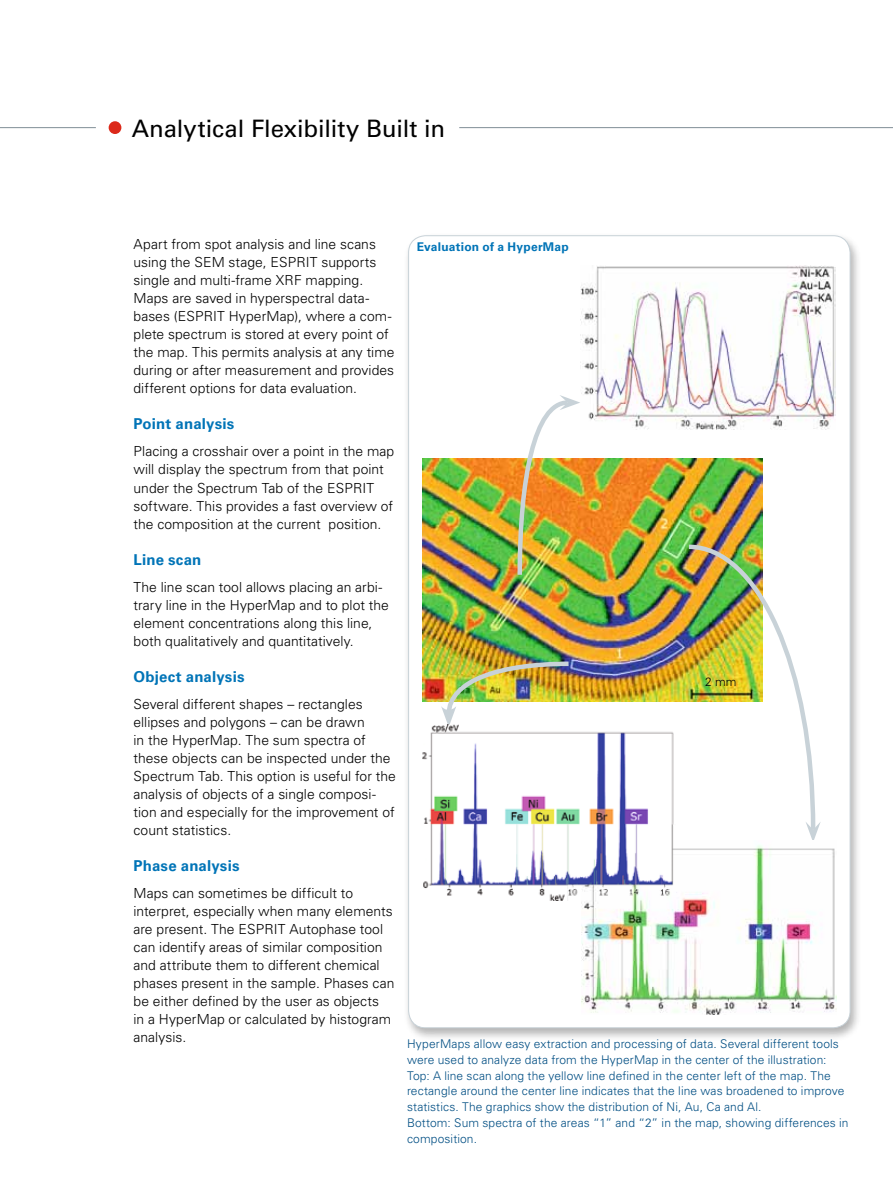
<style>
.page{position:relative;width:893px;height:1187px;background:#fff}
.page>*{position:absolute;margin:0;border:0;box-sizing:border-box;transform-origin:0 0}
.t1{font:24px "Univers LT Std";letter-spacing:-.005em;color:#000}
.t2{font:700 15px "Univers LT Std";letter-spacing:.01em;color:#0074b7}
.t3{font:300 13.8px/18px "Univers LT Std";color:#000}
.t4{font:300 12px/15.8px "Univers LT Std";letter-spacing:.01em;color:#004e83}
.t5{font:700 12px "Univers LT Std";letter-spacing:.02em;color:#0074b7}
.t6{font:300 12px "Univers LT Std";color:#000}
</style>
<div class="page">
<hr style="left:0;top:127px;width:96px;height:1px;background:#808e96">
<div style="left:109px;top:121px;width:12px;height:13px;background:#dc291a;border-radius:50%"></div>
<hr style="left:459px;top:127px;width:434px;height:1px;background:#808e96">
<div style="left:403px;top:232px;width:459px;height:809px;background:#000;opacity:.3"></div>
<div style="left:409px;top:236px;width:441px;height:791px;background:#fff;border-radius:17px"></div>
<img style="left:422px;top:458px;width:341px;height:244px">
<img style="left:580px;top:266px;width:256px;height:163px">
<img style="left:441px;top:659px;width:132px;height:65px">
<img style="left:684px;top:542px;width:137px;height:298px">
<img style="left:515px;top:395px;width:65px;height:184px">
<img style="left:581px;top:845px;width:256px;height:169px">
<img style="left:422px;top:724px;width:253px;height:176px">
<h1 class="t1" style="left:132px;top:114px;width:315px">Analytical Flexibility Built in</h1>
<p class="t3" style="left:134px;top:235px;width:262px">Apart from spot analysis and line scans using the SEM stage, ESPRIT supports single and multi-frame XRF mapping.<br>Maps are saved in hyperspectral data&shy;bases (ESPRIT HyperMap), where a com&shy;plete spectrum is stored at every point of the map. This permits analysis at any time during or after measurement and provides different options for data evaluation.</p>
<p class="t2" style="left:134px;top:415px;width:102px">Point analysis</p>
<p class="t3" style="left:134px;top:442px;width:262px">Placing a crosshair over a point in the map will display the spectrum from that point under the Spectrum Tab of the ESPRIT software. This provides a fast overview of the composition at the current position.</p>
<p class="t2" style="left:134px;top:550px;width:69px">Line scan</p>
<p class="t3" style="left:134px;top:577px;width:257px">The line scan tool allows placing an arbi&shy;trary line in the HyperMap and to plot the element concentrations along this line, both qualitatively and quantitatively.</p>
<p class="t2" style="left:134px;top:667px;width:113px">Object analysis</p>
<p class="t3" style="left:134px;top:694px;width:264px">Several different shapes – rectangles ellipses and polygons – can be drawn<br>in the HyperMap. The sum spectra of these objects can be inspected under the Spectrum Tab. This option is useful for the analysis of objects of a single composi&shy;tion and especially for the improvement of count statistics.</p>
<p class="t2" style="left:134px;top:856px;width:108px">Phase analysis</p>
<p class="t3" style="left:134px;top:883px;width:262px">Maps can sometimes be difficult to interpret, especially when many elements are present. The ESPRIT Autophase tool can identify areas of similar composition and attribute them to different chemical phases present in the sample. Phases can be either defined by the user as objects<br>in a HyperMap or calculated by histogram analysis.</p>
<p class="t5" style="left:417px;top:240px;width:154px">Evaluation of a HyperMap</p>
<p class="t6" style="left:705px;top:674px;width:33px">2 mm</p>
<p class="t4" style="left:407px;top:1035px;width:443px">HyperMaps allow easy extraction and processing of data. Several different tools were used to analyze data from the HyperMap in the center of the illustration:<br>Top: A line scan along the yellow line defined in the center left of the map. The rectangle around the center line indicates that the line was broadened to improve statistics. The graphics show the distribution of Ni, Au, Ca and Al.<br>Bottom: Sum spectra of the areas “1” and “2” in the map, showing differences in composition.</p>
</div>
